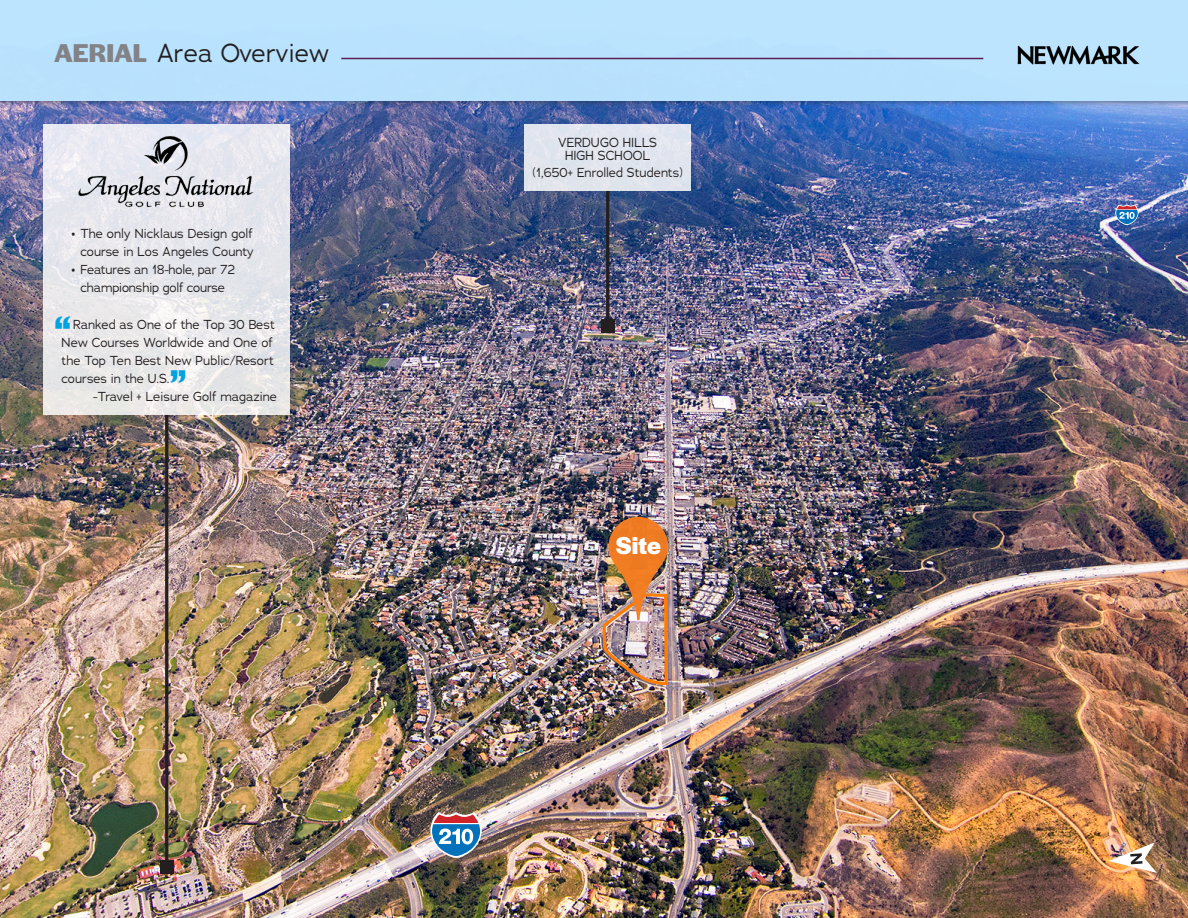
<style>
.page{position:relative;width:1188px;height:918px;background:#fff}
.page>*{position:absolute;margin:0;border:0;box-sizing:border-box;transform-origin:0 0}
.t1{font:700 35.85px "Halyard Display";color:#00a3e2}
.t2{font:25.95px "Adrianna Extended";letter-spacing:-.01em;color:#231f20;scale:.81 1}
.t3{font:700 25.35px "Halyard Display";color:#fff}
.t4{font:13.05px/12.6px "Adrianna Extended";color:#231f20;text-align:center;scale:.81 1}
.t5{font:12.9px/18px "Adrianna Extended";color:#231f20;scale:.81 1}
.t6{font:12.9px "Adrianna Extended";letter-spacing:-.02em;color:#231f20;scale:.81 1}
.s1{font-family:"Halyard Display";font-weight:700;font-size:26.85px;color:#838387}
</style>
<div class="page">
<img style="left:0;top:107px;width:1188px;height:811px">
<img style="left:224px;top:541px;width:964px;height:377px">
<svg style="left:430px;top:812px;width:52px;height:46px"></svg>
<hr style="left:606px;top:190px;width:3px;height:136px;background:#231f20">
<div style="left:601px;top:320px;width:13px;height:13px;background:#231f20"></div>
<hr style="left:165px;top:415px;width:3px;height:452px;background:#231f20">
<div style="left:160px;top:860px;width:13px;height:13px;background:#231f20"></div>
<div style="left:524px;top:124px;width:167px;height:66px;background:#e0e5ee"></div>
<img style="left:600px;top:517px;width:69px;height:167px">
<svg style="left:1109px;top:842px;width:48px;height:31px"></svg>
<div style="left:0;top:0;width:1188px;height:107px;background:#231f20;opacity:.4"></div>
<div style="left:0;top:0;width:1188px;height:100px;background:#bce5ff"></div>
<hr style="left:341px;top:58px;width:642px;height:1px;background:#5c1f54">
<img style="left:1099px;top:176px;width:89px;height:125px">
<svg style="left:43px;top:124px;width:247px;height:291px;background:#e8e8eb"></svg>
<img style="left:74px;top:127px;width:186px;height:88px">
<img style="left:1017px;top:46px;width:122px;height:19px">
<p class="t2" style="left:54px;top:36px;width:342px"><span class="s1">AERIAL</span> Area Overview</p>
<p class="t5" style="left:71px;top:225px;width:225px">• The only Nicklaus Design golf</p>
<p class="t5" style="left:80px;top:243px;width:216px">course in Los Angeles County</p>
<p class="t6" style="left:71px;top:262px;width:204px">• Features an 18-hole, par 72</p>
<p class="t6" style="left:80px;top:279px;width:180px">championship golf course</p>
<p class="t5" style="left:62px;top:316px;width:265px;text-indent:12px">Ranked as One of the Top 30 Best<br>New Courses Worldwide and One of the Top Ten Best New Public/Resort courses in the U.S.</p>
<p class="t5" style="left:93px;top:387px;width:229px">-Travel + Leisure Golf magazine</p>
<p class="t1" style="left:54px;top:303px;width:19px">“</p>
<p class="t1" style="left:187px;top:395px;width:19px;rotate:-180deg">“</p>
<p class="t4" style="left:558px;top:136px;width:124px">VERDUGO HILLS<br>HIGH SCHOOL</p>
<p class="t5" style="left:533px;top:164px;width:186px">(1,650+ Enrolled Students)</p>
<p class="t3" style="left:616px;top:528px;width:46px">Site</p>
</div>
